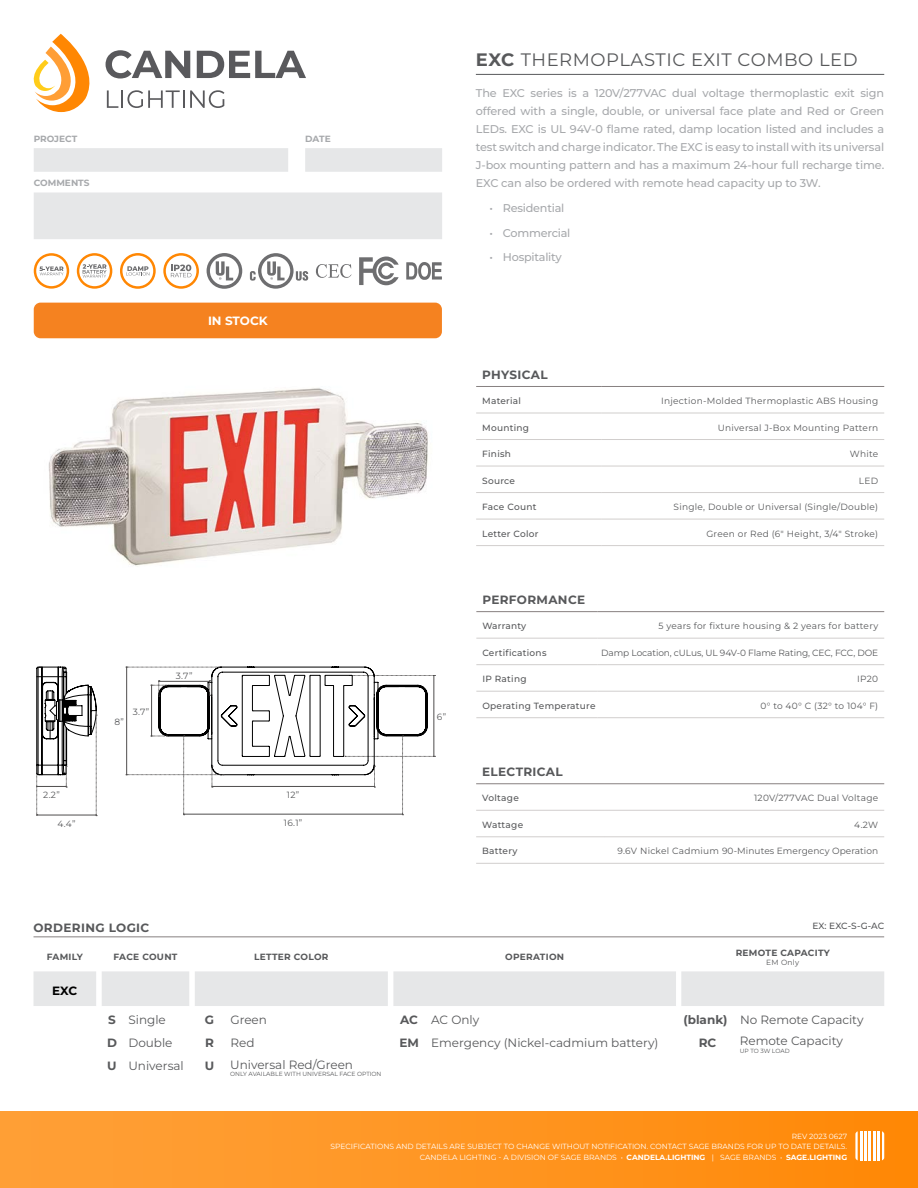
<style>
.page{position:relative;width:918px;height:1188px;background:#fff}
.page>*{position:absolute;margin:0;border:0;box-sizing:border-box;transform-origin:0 0}
.t1{font:18px "Montserrat";letter-spacing:.03em;color:#58595b}
.t2{font:12px "Montserrat";color:#58595b}
.t3{font:700 12px "Montserrat";letter-spacing:.03em;color:#58595b}
.t4{font:700 12px "Montserrat";color:#fff}
.t5{font:700 12px "Montserrat";color:#000}
.t6{font:500 11.25px/18px "Montserrat";letter-spacing:-.02em;color:#a7a9ac;text-align:justify}
.t7{font:9px "Montserrat";letter-spacing:.03em;color:#58595b}
.t8{font:500 9px "Montserrat";letter-spacing:.03em;color:#58595b}
.t9{font:9px "Montserrat";letter-spacing:-.01em;color:#58595b}
.t10{font:700 9px "Montserrat";letter-spacing:.03em;color:#58595b}
.t11{font:9px "Montserrat";letter-spacing:.01em;color:#58595b}
.t12{font:700 9px "Montserrat";color:#a7a9ac}
.t13{font:7.5px/10.5px "Montserrat";color:#fff;text-align:right}
.t14{font:7.5px "Montserrat";letter-spacing:.03em;color:#58595b}
.t15{font:6px "Montserrat";color:#58595b}
.s1{font-weight:700}
</style>
<div class="page">
<svg style="left:34px;top:148px;width:408px;height:91px"></svg>
<hr style="left:476px;top:74px;width:408px;height:1px;background:#58595b">
<svg style="left:33px;top:34px;width:273px;height:78px"></svg>
<svg style="left:207px;top:253px;width:35px;height:36px"></svg>
<svg style="left:77px;top:253px;width:35px;height:36px"></svg>
<svg style="left:34px;top:253px;width:35px;height:36px"></svg>
<svg style="left:359px;top:257px;width:40px;height:28px"></svg>
<svg style="left:250px;top:253px;width:102px;height:36px"></svg>
<svg style="left:406px;top:262px;width:36px;height:18px"></svg>
<svg style="left:163px;top:253px;width:36px;height:36px"></svg>
<svg style="left:120px;top:253px;width:36px;height:36px"></svg>
<div style="left:0;top:1111px;width:918px;height:77px;background:linear-gradient(to right,#ffa139,#ff8a09)"></div>
<hr style="left:864px;top:1131px;width:3px;height:29px;background:#fff">
<hr style="left:873px;top:1131px;width:2px;height:29px;background:#fff">
<hr style="left:860px;top:1131px;width:2px;height:29px;background:#fff">
<hr style="left:869px;top:1131px;width:2px;height:29px;background:#fff">
<svg style="left:882px;top:1131px;width:2px;height:29px"></svg>
<hr style="left:878px;top:1131px;width:2px;height:29px;background:#fff">
<svg style="left:855px;top:1131px;width:3px;height:29px"></svg>
<img style="left:48px;top:388px;width:380px;height:178px">
<hr style="left:604px;top:784px;width:280px;height:1px;background:#878181">
<hr style="left:476px;top:810px;width:128px;height:1px;background:#d1cecd">
<hr style="left:604px;top:810px;width:280px;height:1px;background:#d1cecd">
<hr style="left:604px;top:837px;width:280px;height:1px;background:#d1cecd">
<hr style="left:476px;top:837px;width:128px;height:1px;background:#d1cecd">
<hr style="left:476px;top:863px;width:128px;height:1px;background:#d1cecd">
<hr style="left:604px;top:863px;width:280px;height:1px;background:#d1cecd">
<hr style="left:476px;top:784px;width:128px;height:1px;background:#878181">
<hr style="left:476px;top:492px;width:126px;height:1px;background:#d1cecd">
<hr style="left:602px;top:492px;width:282px;height:1px;background:#d1cecd">
<hr style="left:476px;top:545px;width:126px;height:1px;background:#d1cecd">
<hr style="left:602px;top:545px;width:282px;height:1px;background:#d1cecd">
<hr style="left:476px;top:413px;width:126px;height:1px;background:#d1cecd">
<hr style="left:476px;top:439px;width:126px;height:1px;background:#d1cecd">
<hr style="left:602px;top:439px;width:282px;height:1px;background:#d1cecd">
<hr style="left:476px;top:466px;width:126px;height:1px;background:#d1cecd">
<hr style="left:602px;top:466px;width:282px;height:1px;background:#d1cecd">
<hr style="left:476px;top:519px;width:126px;height:1px;background:#d1cecd">
<hr style="left:602px;top:519px;width:282px;height:1px;background:#d1cecd">
<hr style="left:602px;top:413px;width:282px;height:1px;background:#d1cecd">
<hr style="left:476px;top:386px;width:126px;height:1px;background:#878181">
<hr style="left:602px;top:386px;width:282px;height:1px;background:#878181">
<div style="left:34px;top:303px;width:408px;height:35px;background:#f58220;border-radius:7px"></div>
<hr style="left:476px;top:611px;width:121px;height:1px;background:#878181">
<hr style="left:597px;top:611px;width:287px;height:1px;background:#878181">
<hr style="left:476px;top:638px;width:121px;height:1px;background:#d1cecd">
<hr style="left:597px;top:638px;width:287px;height:1px;background:#d1cecd">
<hr style="left:476px;top:664px;width:121px;height:1px;background:#d1cecd">
<hr style="left:597px;top:664px;width:287px;height:1px;background:#d1cecd">
<hr style="left:476px;top:691px;width:121px;height:1px;background:#d1cecd">
<hr style="left:597px;top:691px;width:287px;height:1px;background:#d1cecd">
<hr style="left:476px;top:717px;width:121px;height:1px;background:#d1cecd">
<hr style="left:597px;top:717px;width:287px;height:1px;background:#d1cecd">
<hr style="left:34px;top:937px;width:850px;height:1px;background:#878181">
<div style="left:34px;top:971px;width:850px;height:35px;background:#e6e7e8"></div>
<svg style="left:126px;top:667px;width:310px;height:149px"></svg>
<svg style="left:36px;top:667px;width:61px;height:149px"></svg>
<p class="t12" style="left:34px;top:133px;width:45px">PROJECT</p>
<p class="t12" style="left:305px;top:133px;width:27px">DATE</p>
<p class="t12" style="left:34px;top:177px;width:57px">COMMENTS</p>
<p class="t4" style="left:208px;top:313px;width:61px">IN STOCK</p>
<p class="t7" style="left:43px;top:789px;width:18px">2.2”</p>
<p class="t7" style="left:57px;top:817px;width:20px">4.4”</p>
<p class="t7" style="left:114px;top:716px;width:11px">8”</p>
<p class="t7" style="left:133px;top:706px;width:18px">3.7”</p>
<p class="t7" style="left:176px;top:670px;width:18px">3.7”</p>
<p class="t7" style="left:287px;top:789px;width:14px">12”</p>
<p class="t7" style="left:284px;top:817px;width:20px">16.1”</p>
<h1 class="t1" style="left:476px;top:47px;width:383px"><span class="s1">EXC</span> THERMOPLASTIC EXIT COMBO LED</h1>
<p class="t6" style="left:476px;top:84px;width:410px">The EXC series is a 120V/277VAC dual voltage thermoplastic exit sign offered with a single, double, or universal face plate and Red or Green LEDs. EXC is UL 94V-0 flame rated, damp location listed and includes a test switch and charge indicator. The EXC is easy to install with its universal J-box mounting pattern and has a maximum 24-hour full recharge time.<br>EXC can also be ordered with remote head capacity up to 3W.</p>
<p class="t6" style="left:489px;top:199px;width:76px">• Residential</p>
<p class="t6" style="left:489px;top:223px;width:82px">• Commercial</p>
<p class="t6" style="left:489px;top:248px;width:74px">• Hospitality</p>
<p class="t7" style="left:437px;top:711px;width:11px">6”</p>
<p class="t3" style="left:482px;top:367px;width:67px">PHYSICAL</p>
<p class="t8" style="left:482px;top:395px;width:40px">Material</p>
<p class="t7" style="left:661px;top:395px;width:219px">Injection-Molded Thermoplastic ABS Housing</p>
<p class="t8" style="left:482px;top:421px;width:48px">Mounting</p>
<p class="t7" style="left:718px;top:421px;width:162px">Universal J-Box Mounting Pattern</p>
<p class="t8" style="left:482px;top:448px;width:30px">Finish</p>
<p class="t7" style="left:850px;top:448px;width:30px">White</p>
<p class="t8" style="left:482px;top:474px;width:34px">Source</p>
<p class="t7" style="left:859px;top:474px;width:21px">LED</p>
<p class="t8" style="left:482px;top:501px;width:56px">Face Count</p>
<p class="t7" style="left:674px;top:501px;width:206px">Single, Double or Universal (Single/Double)</p>
<p class="t8" style="left:482px;top:528px;width:58px">Letter Color</p>
<p class="t7" style="left:706px;top:528px;width:173px">Green or Red (6" Height, 3/4" Stroke)</p>
<p class="t3" style="left:482px;top:592px;width:104px">PERFORMANCE</p>
<p class="t8" style="left:482px;top:620px;width:45px">Warranty</p>
<p class="t7" style="left:659px;top:620px;width:221px">5 years for fixture housing &amp; 2 years for battery</p>
<p class="t8" style="left:482px;top:647px;width:66px">Certifications</p>
<p class="t9" style="left:601px;top:647px;width:278px">Damp Location, cULus, UL 94V-0 Flame Rating, CEC, FCC, DOE</p>
<p class="t8" style="left:482px;top:673px;width:46px">IP Rating</p>
<p class="t7" style="left:857px;top:673px;width:22px">IP20</p>
<p class="t8" style="left:482px;top:700px;width:115px">Operating Temperature</p>
<p class="t7" style="left:760px;top:700px;width:119px">0° to 40° C (32° to 104° F)</p>
<p class="t3" style="left:482px;top:764px;width:82px">ELECTRICAL</p>
<p class="t8" style="left:482px;top:792px;width:38px">Voltage</p>
<p class="t7" style="left:754px;top:792px;width:126px">120V/277VAC Dual Voltage</p>
<p class="t8" style="left:482px;top:819px;width:43px">Wattage</p>
<p class="t7" style="left:854px;top:819px;width:25px">4.2W</p>
<p class="t8" style="left:482px;top:845px;width:37px">Battery</p>
<p class="t11" style="left:618px;top:845px;width:262px">9.6V Nickel Cadmium 90-Minutes Emergency Operation</p>
<p class="t3" style="left:34px;top:920px;width:117px">ORDERING LOGIC</p>
<p class="t8" style="left:813px;top:920px;width:73px">EX: EXC-S-G-AC</p>
<p class="t10" style="left:47px;top:951px;width:38px">FAMILY</p>
<p class="t10" style="left:114px;top:951px;width:65px">FACE COUNT</p>
<p class="t10" style="left:254px;top:951px;width:76px">LETTER COLOR</p>
<p class="t10" style="left:505px;top:951px;width:60px">OPERATION</p>
<p class="t10" style="left:736px;top:946px;width:96px">REMOTE CAPACITY</p>
<p class="t14" style="left:766px;top:957px;width:34px">EM Only</p>
<p class="t5" style="left:52px;top:982px;width:27px">EXC</p>
<p class="t2" style="left:108px;top:1011px;width:59px"><span class="s1">S</span> Single</p>
<p class="t3" style="left:205px;top:1011px;width:11px">G</p>
<p class="t2" style="left:230px;top:1011px;width:38px">Green</p>
<p class="t2" style="left:400px;top:1011px;width:81px"><span class="s1">AC</span> AC Only</p>
<p class="t2" style="left:683px;top:1011px;width:182px"><span class="s1">(blank)</span> No Remote Capacity</p>
<p class="t2" style="left:107px;top:1035px;width:67px"><span class="s1">D</span> Double</p>
<p class="t3" style="left:205px;top:1035px;width:10px">R</p>
<p class="t2" style="left:230px;top:1035px;width:26px">Red</p>
<p class="t2" style="left:399px;top:1035px;width:261px"><span class="s1">EM</span> Emergency (Nickel-cadmium battery)</p>
<p class="t3" style="left:699px;top:1035px;width:19px">RC</p>
<p class="t2" style="left:740px;top:1033px;width:105px">Remote Capacity</p>
<p class="t15" style="left:740px;top:1046px;width:51px">UP TO 3W LOAD</p>
<p class="t2" style="left:107px;top:1058px;width:78px"><span class="s1">U</span> Universal</p>
<p class="t3" style="left:205px;top:1058px;width:11px">U</p>
<p class="t2" style="left:230px;top:1056px;width:124px">Universal Red/Green</p>
<p class="t15" style="left:230px;top:1070px;width:153px">ONLY AVAILABLE WITH UNIVERSAL FACE OPTION</p>
<p class="t13" style="left:331px;top:1131px;width:518px">REV 2023 0627<br>SPECIFICATIONS AND DETAILS ARE SUBJECT TO CHANGE WITHOUT NOTIFICATION. CONTACT SAGE BRANDS FOR UP TO DATE DETAILS.<br>CANDELA LIGHTING - A DIVISION OF SAGE BRANDS • <span class="s1">CANDELA.LIGHTING</span> | SAGE BRANDS • <span class="s1">SAGE.LIGHTING</span></p>
</div>
